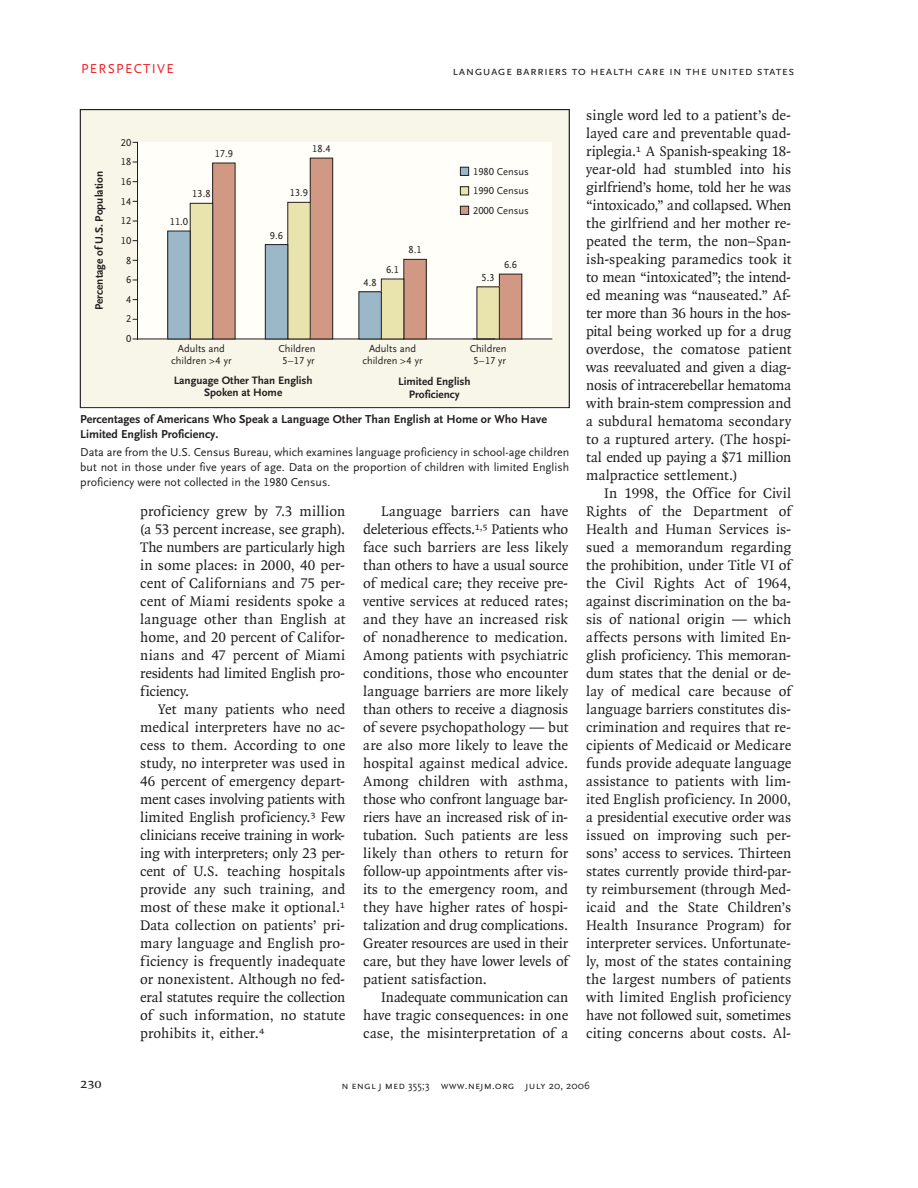
<style>
.page{position:relative;width:918px;height:1188px;background:#fff}
.page>*{position:absolute;margin:0;border:0;box-sizing:border-box;transform-origin:0 0}
.t1{font:15px/18px "OTNEJM Quadraat";letter-spacing:-.005em;color:#231f20;text-align:justify}
.t2{font:14.25px "OTNEJM Quadraat Cap";color:#231f20}
.t3{font:13.5px "OTNEJM Scala Sans LF Cap";letter-spacing:.1em;color:#ee1d23}
.t4{font:12.75px "OTNEJM Scala Sans LF Cap";letter-spacing:.03em;color:#231f20}
.t5{font:12px/15px "OTNEJM Scala Sans LF";color:#231f20;text-align:justify}
.t6{font:700 12px/15px "OTNEJM Scala Sans LF";color:#231f20}
.t7{font:700 11.25px/12.8px "OTNEJM Scala Sans LF";color:#231f20;text-align:center}
.t8{font:10.8px "OTNEJM Scala Sans LF Cap";letter-spacing:.01em;color:#231f20}
.t9{font:10.5px/12px "OTNEJM Scala Sans LF";color:#231f20;text-align:center}
.s1{font-family:"OTNEJM Scala Sans OSF"}
</style>
<div class="page">
<div style="left:82px;top:111px;width:486px;height:295px;background:#f7f6e8"></div>
<div style="left:138px;top:142px;width:414px;height:197px;background:#fffef8"></div>
<div style="left:460px;top:167px;width:9px;height:8px;background:#9ab8c7"></div>
<div style="left:460px;top:167px;width:9px;height:9px;border:1px solid #231f20"></div>
<div style="left:460px;top:187px;width:9px;height:8px;background:#e9e3ad"></div>
<div style="left:460px;top:186px;width:9px;height:9px;border:1px solid #231f20"></div>
<div style="left:460px;top:206px;width:9px;height:8px;background:#d19884"></div>
<div style="left:460px;top:206px;width:9px;height:9px;border:1px solid #231f20"></div>
<hr style="left:137px;top:142px;width:1px;height:197px;background:#231f20">
<hr style="left:138px;top:339px;width:414px;height:1px;background:#231f20">
<div style="left:499px;top:274px;width:23px;height:65px;background:#d19884"></div>
<div style="left:499px;top:274px;width:23px;height:65px;border:1px solid #231f20"></div>
<div style="left:477px;top:287px;width:22px;height:52px;background:#e9e3ad"></div>
<div style="left:477px;top:286px;width:23px;height:53px;border:1px solid #231f20"></div>
<div style="left:213px;top:163px;width:22px;height:176px;background:#d19884"></div>
<div style="left:190px;top:203px;width:23px;height:136px;background:#e9e3ad"></div>
<div style="left:190px;top:203px;width:23px;height:136px;border:1px solid #231f20"></div>
<div style="left:168px;top:231px;width:22px;height:108px;background:#9ab8c7"></div>
<div style="left:167px;top:231px;width:24px;height:108px;border:1px solid #231f20"></div>
<div style="left:310px;top:158px;width:23px;height:181px;background:#d19884"></div>
<div style="left:310px;top:158px;width:23px;height:181px;border:1px solid #231f20"></div>
<div style="left:288px;top:202px;width:22px;height:137px;background:#e9e3ad"></div>
<div style="left:287px;top:202px;width:24px;height:137px;border:1px solid #231f20"></div>
<div style="left:265px;top:245px;width:23px;height:94px;background:#9ab8c7"></div>
<div style="left:265px;top:244px;width:23px;height:95px;border:1px solid #231f20"></div>
<div style="left:404px;top:259px;width:22px;height:80px;background:#d19884"></div>
<div style="left:403px;top:259px;width:24px;height:80px;border:1px solid #231f20"></div>
<div style="left:381px;top:279px;width:23px;height:60px;background:#e9e3ad"></div>
<div style="left:381px;top:279px;width:23px;height:60px;border:1px solid #231f20"></div>
<div style="left:359px;top:292px;width:22px;height:47px;background:#9ab8c7"></div>
<div style="left:358px;top:291px;width:24px;height:48px;border:1px solid #231f20"></div>
<svg style="left:473px;top:339px;width:22px;height:1px"></svg>
<div style="left:80px;top:109px;width:490px;height:299px;border:1px solid #231f20"></div>
<p class="t3" style="left:81px;top:61px;width:94px">PERSPECTIVE</p>
<p class="t4" style="left:452px;top:63px;width:343px">language barriers to health care in the united states</p>
<p class="t9" style="left:121px;top:137px;width:12px">20</p>
<p class="t9" style="left:121px;top:156px;width:12px">18</p>
<p class="t9" style="left:121px;top:192px;width:12px;line-height:19.6px;text-align:left">14<br>12</p>
<p class="t9" style="left:126px;top:251px;width:7px;line-height:19.6px;text-align:left">8<br>6</p>
<p class="t9" style="left:126px;top:314px;width:7px">2</p>
<p class="t7" style="left:94px;top:310px;width:140px;rotate:-90deg">Percentage of U.S. Population</p>
<p class="t9" style="left:121px;top:176px;width:12px">16</p>
<p class="t9" style="left:121px;top:235px;width:12px">10</p>
<p class="t9" style="left:126px;top:294px;width:7px">4</p>
<p class="t9" style="left:126px;top:333px;width:7px">0</p>
<p class="t9" style="left:215px;top:148px;width:20px">17.9</p>
<p class="t9" style="left:192px;top:188px;width:20px">13.8</p>
<p class="t9" style="left:170px;top:216px;width:20px">11.0</p>
<p class="t9" style="left:312px;top:143px;width:20px">18.4</p>
<p class="t9" style="left:290px;top:187px;width:20px">13.9</p>
<p class="t9" style="left:270px;top:230px;width:15px">9.6</p>
<p class="t9" style="left:364px;top:277px;width:15px">4.8</p>
<p class="t9" style="left:386px;top:264px;width:15px">6.1</p>
<p class="t9" style="left:408px;top:244px;width:15px">8.1</p>
<p class="t9" style="left:473px;top:162px;width:57px;line-height:19.5px;text-align:justify">1980 Census 1990 Census 2000 Census</p>
<p class="t9" style="left:482px;top:272px;width:15px">5.3</p>
<p class="t9" style="left:504px;top:259px;width:15px">6.6</p>
<p class="t9" style="left:171px;top:343px;width:62px">Adults and children &gt;4 yr</p>
<p class="t9" style="left:279px;top:343px;width:38px">Children<br>5–17 yr</p>
<p class="t9" style="left:362px;top:343px;width:62px">Adults and children &gt;4 yr</p>
<p class="t9" style="left:470px;top:343px;width:38px">Children<br>5–17 yr</p>
<p class="t7" style="left:174px;top:374px;width:141px;line-height:12px">Language Other Than English<br>Spoken at Home</p>
<p class="t7" style="left:398px;top:375px;width:74px">Limited English<br>Proficiency</p>
<p class="t6" style="left:80px;top:412px;width:468px">Percentages of Americans Who Speak a Language Other Than English at Home or Who Have<br>Limited English Proficiency.</p>
<p class="t5" style="left:80px;top:445px;width:491px">Data are from the U.S. Census Bureau, which examines language proficiency in school-age children but not in those under five years of age. Data on the proportion of children with limited English proficiency were not collected in the 1980 Census.</p>
<p class="t1" style="left:140px;top:503px;width:207px">proficiency grew by 7.3 million (a 53 percent increase, see graph).<br>The numbers are particularly high in some places: in 2000, 40 per&shy;cent of Californians and 75 per&shy;cent of Miami residents spoke a language other than English at home, and 20 percent of Califor&shy;nians and 47 percent of Miami residents had limited English pro&shy;ficiency.</p>
<p class="t1" style="left:140px;top:701px;width:207px;text-indent:18px">Yet many patients who need medical interpreters have no ac&shy;cess to them. According to one study, no interpreter was used in 46 percent of emergency depart&shy;ment cases involving patients with limited English proficiency.<sup>3</sup> Few clinicians receive training in work&shy;ing with interpreters; only 23 per&shy;cent of U.S. teaching hospitals provide any such training, and most of these make it optional.<sup>1<br></sup>Data collection on patients’ pri&shy;mary language and English pro&shy;ficiency is frequently inadequate or nonexistent. Although no fed&shy;eral statutes require the collection of such information, no statute prohibits it, either.<sup>4</sup></p>
<p class="t1" style="left:363px;top:503px;width:207px;text-indent:18px">Language barriers can have deleterious effects.<sup>1,5</sup> Patients who face such barriers are less likely than others to have a usual source of medical care; they receive pre&shy;ventive services at reduced rates; and they have an increased risk of nonadherence to medication.<br>Among patients with psychiatric conditions, those who encounter language barriers are more likely than others to receive a diagnosis of severe psychopathology — but are also more likely to leave the hospital against medical advice.<br>Among children with asthma, those who confront language bar&shy;riers have an increased risk of in&shy;tubation. Such patients are less likely than others to return for follow-up appointments after vis&shy;its to the emergency room, and they have higher rates of hospi&shy;talization and drug complications.<br>Greater resources are used in their care, but they have lower levels of patient satisfaction.</p>
<p class="t1" style="left:363px;top:989px;width:207px;text-indent:18px">Inadequate communication can have tragic consequences: in one case, the misinterpretation of a</p>
<p class="t1" style="left:586px;top:107px;width:207px">single word led to a patient’s de&shy;layed care and preventable quad&shy;riplegia.<sup>1</sup> A Spanish-speaking 18- year-old had stumbled into his girlfriend’s home, told her he was “intoxicado,” and collapsed. When the girlfriend and her mother re&shy;peated the term, the non–Span&shy;ish-speaking paramedics took it to mean “intoxicated”; the intend&shy;ed meaning was “nauseated.” Af&shy;ter more than 36 hours in the hos&shy;pital being worked up for a drug overdose, the comatose patient was reevaluated and given a diag&shy;nosis of intracerebellar hematoma with brain-stem compression and a subdural hematoma secondary to a ruptured artery. (The hospi&shy;tal ended up paying a $71 million malpractice settlement.)</p>
<p class="t1" style="left:586px;top:485px;width:207px;text-indent:18px">In 1998, the Office for Civil Rights of the Department of Health and Human Services is&shy;sued a memorandum regarding the prohibition, under Title VI of the Civil Rights Act of 1964, against discrimination on the ba&shy;sis of national origin — which affects persons with limited En&shy;glish proficiency. This memoran&shy;dum states that the denial or de&shy;lay of medical care because of language barriers constitutes dis&shy;crimination and requires that re&shy;cipients of Medicaid or Medicare funds provide adequate language assistance to patients with lim&shy;ited English proficiency. In 2000, a presidential executive order was issued on improving such per&shy;sons’ access to services. Thirteen states currently provide third-par&shy;ty reimbursement (through Med&shy;icaid and the State Children’s Health Insurance Program) for interpreter services. Unfortunate&shy;ly, most of the states containing the largest numbers of patients with limited English proficiency have not followed suit, sometimes citing concerns about costs. Al-</p>
<p class="t2" style="left:80px;top:1075px;width:23px">230</p>
<p class="t8" style="left:341px;top:1079px;width:250px">n engl j med <span class="s1">355;3</span> www.nejm.org july <span class="s1">20</span>, <span class="s1">2006</span></p>
</div>
